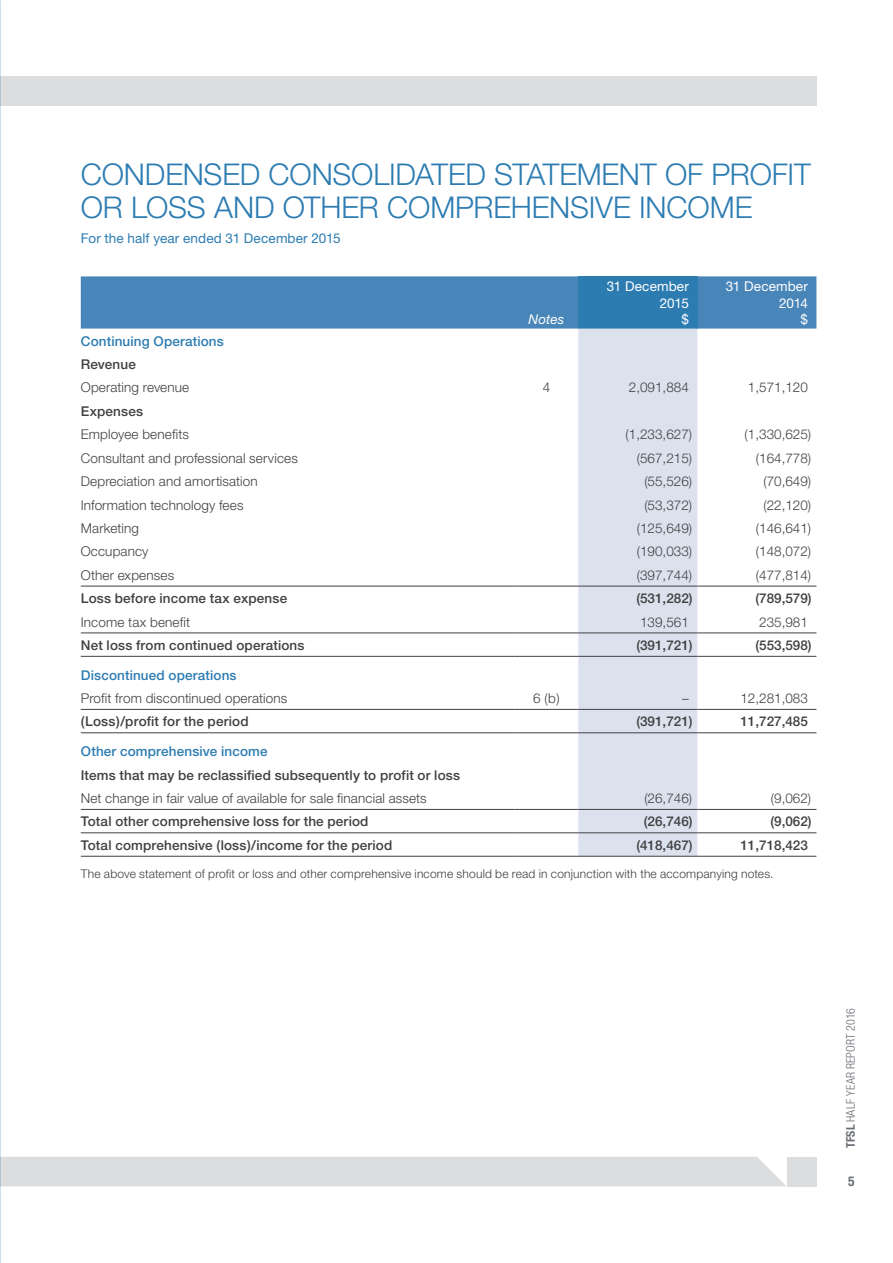
<style>
.page{position:relative;width:893px;height:1263px;background:#fff}
.page>*{position:absolute;margin:0;border:0;box-sizing:border-box;transform-origin:0 0}
.t1{font:300 30px/33px "Helvetica Neue";letter-spacing:-.005em;color:#2c7cb2}
.t2{font:300 13.5px "Helvetica Neue";letter-spacing:.01em;color:#414042}
.t3{font:500 13.5px "Helvetica Neue";letter-spacing:.01em;color:#414042}
.t4{font:500 13.5px "Helvetica Neue";letter-spacing:.01em;color:#2c7cb2}
.t5{font:13.5px "Helvetica Neue";letter-spacing:.01em;color:#2c7cb2}
.t6{font:13.5px/16.5px "Helvetica Neue";letter-spacing:.01em;color:#fff;text-align:right}
.t7{font:italic 13.5px "Helvetica Neue";letter-spacing:.005em;color:#fff}
.t8{font:700 condensed 13.5px "Helvetica Neue";color:#6b6f75}
.t9{font:300 12px "Helvetica Neue";letter-spacing:.015em;color:#414042}
.t10{font:300 condensed 12px "Helvetica Neue";letter-spacing:.015em;color:#6b6f75}
.s1{font-weight:700}
</style>
<div class="page">
<div style="left:0;top:1157px;width:786px;height:29px;background:#dcdddf"></div>
<div style="left:0;top:77px;width:816px;height:29px;background:#dcdddf"></div>
<div style="left:787px;top:1157px;width:29px;height:29px;background:#dcdddf"></div>
<div style="left:81px;top:276px;width:735px;height:53px;background:#4885b8"></div>
<div style="left:578px;top:276px;width:119px;height:53px;background:#2c7cb2"></div>
<div style="left:578px;top:329px;width:119px;height:527px;background:#dbe2ee"></div>
<hr style="left:81px;top:586px;width:433px;height:1px;background:#414042">
<hr style="left:514px;top:586px;width:64px;height:1px;background:#414042">
<hr style="left:578px;top:586px;width:119px;height:1px;background:#414042">
<hr style="left:697px;top:586px;width:119px;height:1px;background:#414042">
<hr style="left:81px;top:709px;width:433px;height:1px;background:#414042">
<hr style="left:81px;top:732px;width:433px;height:1px;background:#414042">
<hr style="left:81px;top:809px;width:433px;height:1px;background:#414042">
<hr style="left:81px;top:832px;width:433px;height:1px;background:#414042">
<hr style="left:81px;top:856px;width:433px;height:1px;background:#414042">
<hr style="left:514px;top:709px;width:64px;height:1px;background:#414042">
<hr style="left:514px;top:732px;width:64px;height:1px;background:#414042">
<hr style="left:514px;top:809px;width:64px;height:1px;background:#414042">
<hr style="left:514px;top:832px;width:64px;height:1px;background:#414042">
<hr style="left:514px;top:856px;width:64px;height:1px;background:#414042">
<hr style="left:578px;top:832px;width:119px;height:1px;background:#414042">
<hr style="left:578px;top:856px;width:119px;height:1px;background:#414042">
<hr style="left:578px;top:809px;width:119px;height:1px;background:#414042">
<hr style="left:578px;top:709px;width:119px;height:1px;background:#414042">
<hr style="left:578px;top:732px;width:119px;height:1px;background:#414042">
<hr style="left:697px;top:709px;width:119px;height:1px;background:#414042">
<hr style="left:697px;top:732px;width:119px;height:1px;background:#414042">
<hr style="left:697px;top:809px;width:119px;height:1px;background:#414042">
<hr style="left:697px;top:832px;width:119px;height:1px;background:#414042">
<hr style="left:697px;top:856px;width:119px;height:1px;background:#414042">
<hr style="left:81px;top:633px;width:433px;height:1px;background:#414042">
<hr style="left:81px;top:656px;width:433px;height:1px;background:#414042">
<hr style="left:514px;top:633px;width:64px;height:1px;background:#414042">
<hr style="left:514px;top:656px;width:64px;height:1px;background:#414042">
<hr style="left:578px;top:633px;width:119px;height:1px;background:#414042">
<hr style="left:578px;top:656px;width:119px;height:1px;background:#414042">
<hr style="left:697px;top:633px;width:119px;height:1px;background:#414042">
<hr style="left:697px;top:656px;width:119px;height:1px;background:#414042">
<h1 class="t1" style="left:81px;top:157px;width:731px">CONDENSED CONSOLIDATED STATEMENT OF PROFIT<br>OR LOSS AND OTHER COMPREHENSIVE INCOME</h1>
<p class="t5" style="left:81px;top:230px;width:261px">For the half year ended 31 December 2015</p>
<p class="t7" style="left:528px;top:311px;width:37px">Notes</p>
<p class="t6" style="left:607px;top:278px;width:84px">31 December<br>2015<br>$</p>
<p class="t6" style="left:726px;top:278px;width:84px">31 December<br>2014<br>$</p>
<p class="t4" style="left:81px;top:333px;width:145px">Continuing Operations</p>
<p class="t3" style="left:81px;top:356px;width:57px">Revenue</p>
<p class="t2" style="left:81px;top:379px;width:110px">Operating revenue</p>
<p class="t2" style="left:543px;top:379px;width:9px">4</p>
<p class="t2" style="left:629px;top:379px;width:62px">2,091,884</p>
<p class="t2" style="left:748px;top:379px;width:62px">1,571,120</p>
<p class="t3" style="left:81px;top:403px;width:64px">Expenses</p>
<p class="t2" style="left:81px;top:426px;width:110px">Employee benefits</p>
<p class="t2" style="left:626px;top:426px;width:68px">(1,233,627)</p>
<p class="t2" style="left:745px;top:426px;width:68px">(1,330,625)</p>
<p class="t2" style="left:81px;top:450px;width:219px">Consultant and professional services</p>
<p class="t2" style="left:637px;top:450px;width:57px">(567,215)</p>
<p class="t2" style="left:756px;top:450px;width:57px">(164,778)</p>
<p class="t2" style="left:81px;top:473px;width:179px">Depreciation and amortisation</p>
<p class="t2" style="left:644px;top:473px;width:49px">(55,526)</p>
<p class="t2" style="left:763px;top:473px;width:49px">(70,649)</p>
<p class="t2" style="left:81px;top:496px;width:164px">Information technology fees</p>
<p class="t2" style="left:644px;top:496px;width:49px">(53,372)</p>
<p class="t2" style="left:763px;top:496px;width:49px">(22,120)</p>
<p class="t2" style="left:81px;top:520px;width:60px">Marketing</p>
<p class="t2" style="left:637px;top:520px;width:57px">(125,649)</p>
<p class="t2" style="left:756px;top:520px;width:57px">(146,641)</p>
<p class="t2" style="left:81px;top:543px;width:69px">Occupancy</p>
<p class="t2" style="left:637px;top:543px;width:57px">(190,033)</p>
<p class="t2" style="left:756px;top:543px;width:57px">(148,072)</p>
<p class="t2" style="left:81px;top:567px;width:95px">Other expenses</p>
<p class="t2" style="left:637px;top:567px;width:57px">(397,744)</p>
<p class="t2" style="left:756px;top:567px;width:57px">(477,814)</p>
<p class="t3" style="left:81px;top:590px;width:208px">Loss before income tax expense</p>
<p class="t3" style="left:636px;top:590px;width:58px">(531,282)</p>
<p class="t3" style="left:755px;top:590px;width:58px">(789,579)</p>
<p class="t2" style="left:81px;top:613px;width:111px">Income tax benefit</p>
<p class="t2" style="left:640px;top:613px;width:50px">139,561</p>
<p class="t2" style="left:759px;top:613px;width:50px">235,981</p>
<p class="t3" style="left:81px;top:637px;width:225px">Net loss from continued operations</p>
<p class="t3" style="left:636px;top:637px;width:58px">(391,721)</p>
<p class="t3" style="left:755px;top:637px;width:58px">(553,598)</p>
<p class="t4" style="left:81px;top:667px;width:157px">Discontinued operations</p>
<p class="t2" style="left:81px;top:690px;width:208px">Profit from discontinued operations</p>
<p class="t2" style="left:533px;top:690px;width:28px">6 (b)</p>
<p class="t2" style="left:682px;top:690px;width:8px">–</p>
<p class="t2" style="left:740px;top:690px;width:69px">12,281,083</p>
<p class="t3" style="left:81px;top:713px;width:169px">(Loss)/profit for the period</p>
<p class="t3" style="left:636px;top:713px;width:58px">(391,721)</p>
<p class="t3" style="left:740px;top:713px;width:69px">11,727,485</p>
<p class="t4" style="left:81px;top:743px;width:188px">Other comprehensive income</p>
<p class="t3" style="left:81px;top:767px;width:381px">Items that may be reclassified subsequently to profit or loss</p>
<p class="t2" style="left:81px;top:790px;width:347px">Net change in fair value of available for sale financial assets</p>
<p class="t2" style="left:644px;top:790px;width:49px">(26,746)</p>
<p class="t2" style="left:771px;top:790px;width:42px">(9,062)</p>
<p class="t3" style="left:81px;top:813px;width:289px">Total other comprehensive loss for the period</p>
<p class="t3" style="left:644px;top:813px;width:50px">(26,746)</p>
<p class="t3" style="left:770px;top:813px;width:43px">(9,062)</p>
<p class="t3" style="left:81px;top:837px;width:313px">Total comprehensive (loss)/income for the period</p>
<p class="t3" style="left:636px;top:837px;width:58px">(418,467)</p>
<p class="t3" style="left:740px;top:837px;width:69px">11,718,423</p>
<p class="t9" style="left:81px;top:867px;width:694px">The above statement of profit or loss and other comprehensive income should be read in conjunction with the accompanying notes.</p>
<p class="t10" style="left:844px;top:1148px;width:142px;rotate:-90deg"><span class="s1">TFSL</span> Half Year Report 2016</p>
<p class="t8" style="left:848px;top:1173px;width:8px">5</p>
</div>
